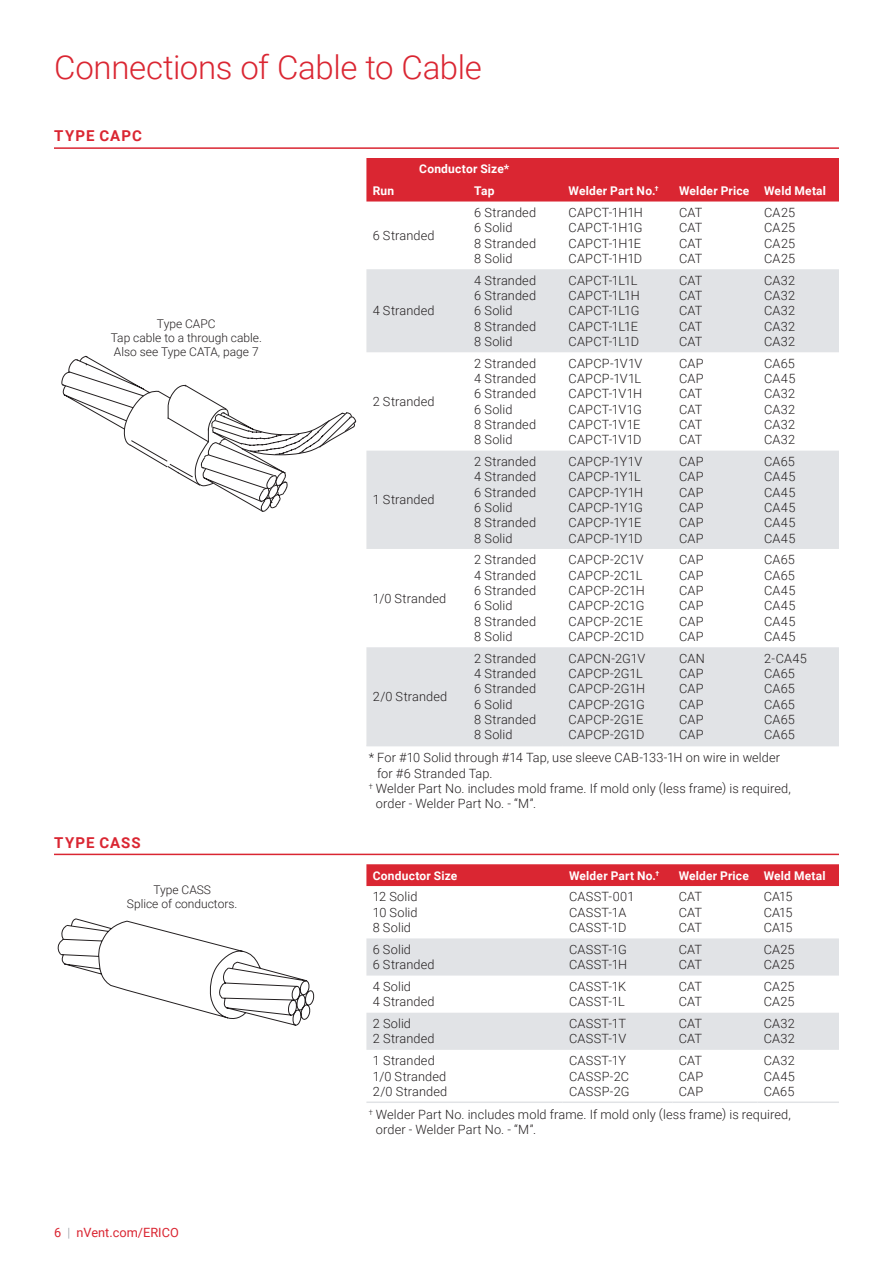
<style>
.page{position:relative;width:893px;height:1263px;background:#fff}
.page>*{position:absolute;margin:0;border:0;box-sizing:border-box;transform-origin:0 0}
.t1{font:300 33px "Roboto";letter-spacing:-.01em;color:#da2632}
.t2{font:700 15px "Roboto";letter-spacing:.07em;color:#da2632}
.t3{font:300 12.75px/15.3px "Roboto";letter-spacing:.01em;color:#231f20}
.t4{font:12.75px "Roboto";color:#da2632}
.t5{font:700 12px "Roboto";letter-spacing:.02em;color:#fff}
.t6{font:300 12px/14.4px "Roboto";color:#231f20;text-align:center}
.t7{font:700 7.05px "Roboto";color:#fff}
.s1{font-weight:300;color:#90969e}
</style>
<div class="page">
<hr style="left:54px;top:147px;width:785px;height:2px;background:#da2632">
<div style="left:366px;top:158px;width:473px;height:44px;background:#da2632"></div>
<svg style="left:366px;top:269px;width:473px;height:476px;fill:#e1e3e6"></svg>
<hr style="left:366px;top:745px;width:102px;height:1px;background:#e1e3e6">
<hr style="left:468px;top:745px;width:94px;height:1px;background:#e1e3e6">
<hr style="left:562px;top:745px;width:111px;height:1px;background:#e1e3e6">
<hr style="left:673px;top:745px;width:85px;height:1px;background:#e1e3e6">
<hr style="left:758px;top:745px;width:81px;height:1px;background:#e1e3e6">
<hr style="left:54px;top:854px;width:785px;height:1px;background:#da2632">
<div style="left:366px;top:864px;width:473px;height:22px;background:#da2632"></div>
<svg style="left:366px;top:938px;width:473px;height:112px;fill:#e1e3e6"></svg>
<hr style="left:366px;top:1101px;width:197px;height:2px;background:#e1e3e6">
<hr style="left:563px;top:1101px;width:109px;height:2px;background:#e1e3e6">
<hr style="left:672px;top:1101px;width:85px;height:2px;background:#e1e3e6">
<hr style="left:757px;top:1101px;width:82px;height:2px;background:#e1e3e6">
<svg style="left:58px;top:918px;width:256px;height:108px"></svg>
<svg style="left:61px;top:355px;width:295px;height:157px"></svg>
<h1 class="t1" style="left:54px;top:44px;width:429px">Connections of Cable to Cable</h1>
<p class="t2" style="left:54px;top:130px;width:89px">TYPE CAPC</p>
<p class="t6" style="left:111px;top:316px;width:153px">Type CAPC<br>Tap cable to a through cable.<br>Also see Type CATA, page 7</p>
<p class="t2" style="left:54px;top:836px;width:88px">TYPE CASS</p>
<p class="t6" style="left:127px;top:882px;width:112px">Type CASS<br>Splice of conductors.</p>
<p class="t4" style="left:54px;top:1226px;width:126px">6 <span class="s1">|</span> nVent.com/ERICO</p>
<p class="t5" style="left:419px;top:164px;width:92px">Conductor Size*</p>
<p class="t5" style="left:373px;top:186px;width:23px">Run</p>
<p class="t5" style="left:474px;top:186px;width:22px">Tap</p>
<p class="t7" style="left:655px;top:186px;width:5px">†</p>
<p class="t5" style="left:679px;top:186px;width:148px">Welder Price Weld Metal</p>
<p class="t3" style="left:373px;top:227px;width:63px">6 Stranded</p>
<p class="t5" style="left:569px;top:186px;width:89px">Welder Part No.</p>
<p class="t3" style="left:474px;top:204px;width:63px">6 Stranded<br>6 Solid<br>8 Stranded<br>8 Solid</p>
<p class="t3" style="left:569px;top:204px;width:76px">CAPCT-1H1H<br>CAPCT-1H1G<br>CAPCT-1H1E<br>CAPCT-1H1D</p>
<p class="t3" style="left:679px;top:204px;width:25px;text-align:justify">CAT CAT CAT CAT</p>
<p class="t3" style="left:764px;top:204px;width:32px;text-align:justify">CA25<br>CA25<br>CA25<br>CA25</p>
<p class="t3" style="left:373px;top:303px;width:63px">4 Stranded</p>
<p class="t3" style="left:373px;top:393px;width:63px">2 Stranded</p>
<p class="t3" style="left:373px;top:492px;width:63px">1 Stranded</p>
<p class="t3" style="left:373px;top:590px;width:75px">1/0 Stranded</p>
<p class="t3" style="left:474px;top:272px;width:63px">4 Stranded<br>6 Stranded<br>6 Solid<br>8 Stranded<br>8 Solid</p>
<p class="t3" style="left:569px;top:272px;width:73px">CAPCT-1L1L<br>CAPCT-1L1H<br>CAPCT-1L1G<br>CAPCT-1L1E<br>CAPCT-1L1D</p>
<p class="t3" style="left:679px;top:272px;width:25px;text-align:justify">CAT CAT CAT CAT CAT</p>
<p class="t3" style="left:764px;top:272px;width:33px;text-align:justify">CA32<br>CA32<br>CA32<br>CA32<br>CA32</p>
<p class="t3" style="left:474px;top:355px;width:63px">2 Stranded<br>4 Stranded<br>6 Stranded<br>6 Solid<br>8 Stranded<br>8 Solid</p>
<p class="t3" style="left:569px;top:355px;width:75px">CAPCP-1V1V<br>CAPCP-1V1L<br>CAPCT-1V1H<br>CAPCT-1V1G<br>CAPCT-1V1E<br>CAPCT-1V1D</p>
<p class="t3" style="left:679px;top:356px;width:26px;text-align:justify">CAP CAP CAT CAT CAT CAT</p>
<p class="t3" style="left:764px;top:355px;width:33px;text-align:justify">CA65<br>CA45<br>CA32<br>CA32<br>CA32<br>CA32</p>
<p class="t3" style="left:474px;top:453px;width:63px">2 Stranded<br>4 Stranded<br>6 Stranded<br>6 Solid<br>8 Stranded<br>8 Solid</p>
<p class="t3" style="left:569px;top:453px;width:76px">CAPCP-1Y1V<br>CAPCP-1Y1L<br>CAPCP-1Y1H<br>CAPCP-1Y1G<br>CAPCP-1Y1E<br>CAPCP-1Y1D</p>
<p class="t3" style="left:679px;top:455px;width:26px;text-align:justify">CAP CAP CAP CAP CAP CAP</p>
<p class="t3" style="left:764px;top:453px;width:33px;text-align:justify">CA65<br>CA45<br>CA45<br>CA45<br>CA45<br>CA45</p>
<p class="t3" style="left:474px;top:552px;width:63px">2 Stranded<br>4 Stranded<br>6 Stranded<br>6 Solid<br>8 Stranded<br>8 Solid</p>
<p class="t3" style="left:569px;top:552px;width:78px">CAPCP-2C1V<br>CAPCP-2C1L<br>CAPCP-2C1H<br>CAPCP-2C1G<br>CAPCP-2C1E<br>CAPCP-2C1D</p>
<p class="t3" style="left:679px;top:553px;width:26px;text-align:justify">CAP CAP CAP CAP CAP CAP</p>
<p class="t3" style="left:764px;top:552px;width:33px;text-align:justify">CA65<br>CA65<br>CA45<br>CA45<br>CA45<br>CA45</p>
<p class="t3" style="left:474px;top:650px;width:63px">2 Stranded<br>4 Stranded<br>6 Stranded<br>6 Solid<br>8 Stranded<br>8 Solid</p>
<p class="t3" style="left:569px;top:650px;width:78px">CAPCN-2G1V<br>CAPCP-2G1L<br>CAPCP-2G1H<br>CAPCP-2G1G<br>CAPCP-2G1E<br>CAPCP-2G1D</p>
<p class="t3" style="left:679px;top:651px;width:27px;text-align:justify">CAN CAP CAP CAP CAP CAP</p>
<p class="t3" style="left:764px;top:650px;width:44px">2-CA45<br>CA65<br>CA65<br>CA65<br>CA65<br>CA65</p>
<p class="t3" style="left:369px;top:750px;width:413px">* For #10 Solid through #14 Tap, use sleeve CAB-133-1H on wire in welder</p>
<p class="t3" style="left:377px;top:765px;width:117px">for #6 Stranded Tap.</p>
<p class="t3" style="left:369px;top:780px;width:424px"><sup>†</sup> Welder Part No. includes mold frame. If mold only (less frame) is required,</p>
<p class="t3" style="left:376px;top:796px;width:162px">order - Welder Part No. - “M”.</p>
<p class="t3" style="left:373px;top:688px;width:76px">2/0 Stranded</p>
<p class="t5" style="left:373px;top:870px;width:86px">Conductor Size</p>
<p class="t5" style="left:569px;top:870px;width:92px">Welder Part No.<sup>†</sup></p>
<p class="t5" style="left:679px;top:870px;width:148px">Welder Price Weld Metal</p>
<p class="t3" style="left:373px;top:889px;width:46px;text-align:justify">12 Solid 10 Solid 8 Solid</p>
<p class="t3" style="left:569px;top:889px;width:67px">CASST-001<br>CASST-1A<br>CASST-1D</p>
<p class="t3" style="left:679px;top:889px;width:25px;text-align:justify">CAT CAT CAT</p>
<p class="t3" style="left:764px;top:889px;width:30px;text-align:justify">CA15<br>CA15<br>CA15</p>
<p class="t3" style="left:373px;top:941px;width:63px">6 Solid<br>6 Stranded</p>
<p class="t3" style="left:569px;top:941px;width:60px">CASST-1G<br>CASST-1H</p>
<p class="t3" style="left:679px;top:941px;width:25px">CAT<br>CAT</p>
<p class="t3" style="left:764px;top:941px;width:32px">CA25<br>CA25</p>
<p class="t3" style="left:373px;top:978px;width:63px">4 Solid<br>4 Stranded</p>
<p class="t3" style="left:569px;top:978px;width:59px">CASST-1K<br>CASST-1L</p>
<p class="t3" style="left:679px;top:978px;width:25px">CAT<br>CAT</p>
<p class="t3" style="left:764px;top:978px;width:32px">CA25<br>CA25</p>
<p class="t3" style="left:373px;top:1015px;width:63px">2 Solid<br>2 Stranded</p>
<p class="t3" style="left:569px;top:1015px;width:59px">CASST-1T<br>CASST-1V</p>
<p class="t3" style="left:679px;top:1015px;width:25px">CAT<br>CAT</p>
<p class="t3" style="left:764px;top:1015px;width:33px">CA32<br>CA32</p>
<p class="t3" style="left:373px;top:1052px;width:76px">1 Stranded<br>1/0 Stranded<br>2/0 Stranded</p>
<p class="t3" style="left:569px;top:1052px;width:62px">CASST-1Y<br>CASSP-2C<br>CASSP-2G</p>
<p class="t3" style="left:679px;top:1052px;width:26px;text-align:justify">CAT CAP CAP</p>
<p class="t3" style="left:764px;top:1052px;width:33px;text-align:justify">CA32<br>CA45<br>CA65</p>
<p class="t3" style="left:376px;top:1106px;width:417px;text-indent:-7px"><sup>†</sup> Welder Part No. includes mold frame. If mold only (less frame) is required, order - Welder Part No. - “M”.</p>
</div>
